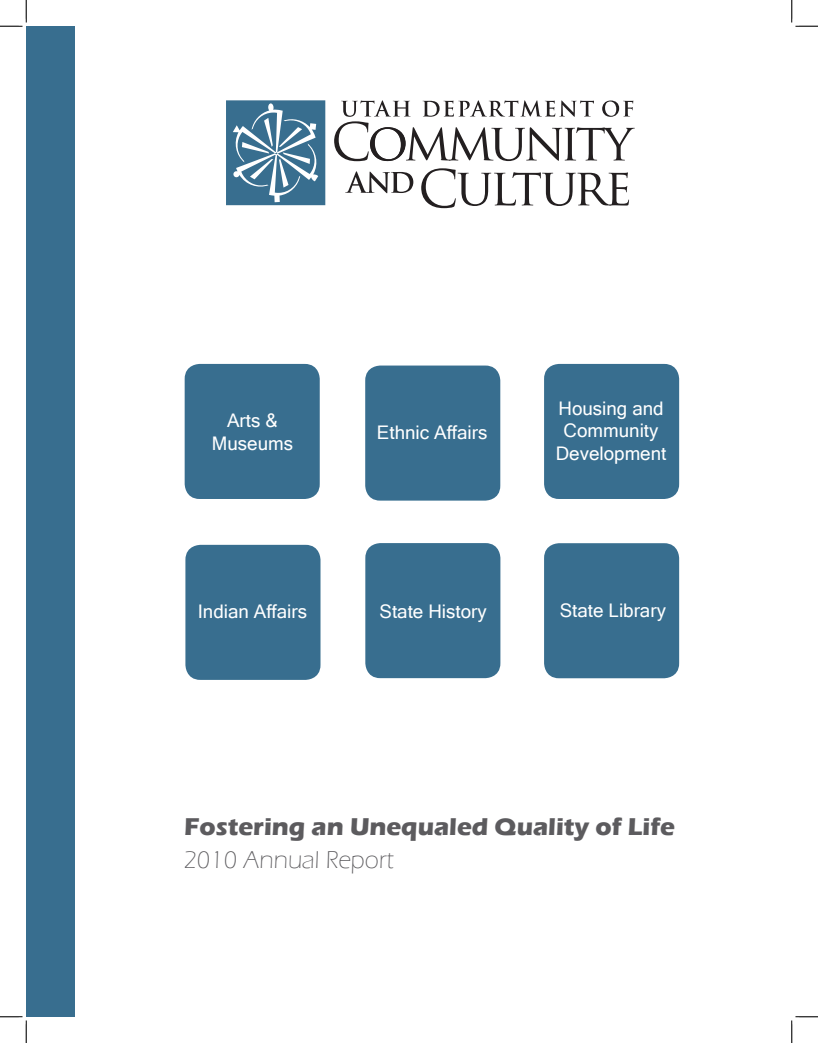
<style>
.page{position:relative;width:818px;height:1043px;background:#fff}
.page>*{position:absolute;margin:0;border:0;box-sizing:border-box;transform-origin:0 0}
.t1{font:700 25px "Eras ITC";color:#5c5b5e}
.t2{font:300 25px "Eras ITC";color:#5c5b5e}
.t3{font:18.75px/22.5px "Microsoft Sans Serif";color:#fff;text-align:center}
</style>
<div class="page">
<div style="left:185px;top:545px;width:135px;height:135px;background:#386e8f;border-radius:15px"></div>
<div style="left:185px;top:364px;width:135px;height:135px;background:#386e8f;border-radius:15px"></div>
<div style="left:365px;top:543px;width:135px;height:135px;background:#386e8f;border-radius:15px"></div>
<div style="left:544px;top:543px;width:135px;height:135px;background:#386e8f;border-radius:15px"></div>
<div style="left:544px;top:364px;width:135px;height:135px;background:#386e8f;border-radius:15px"></div>
<div style="left:365px;top:365px;width:135px;height:135px;background:#386e8f;border-radius:15px"></div>
<svg style="left:334px;top:100px;width:300px;height:61px"></svg>
<svg style="left:421px;top:168px;width:208px;height:40px"></svg>
<svg style="left:345px;top:171px;width:68px;height:22px"></svg>
<svg style="left:226px;top:100px;width:99px;height:105px;background:#5d89a3"></svg>
<div style="left:26px;top:26px;width:49px;height:990px;background:#386e8f"></div>
<svg style="left:0;top:0;width:27px;height:27px"></svg>
<svg style="left:0;top:1016px;width:27px;height:26px"></svg>
<svg style="left:791px;top:0;width:27px;height:27px"></svg>
<svg style="left:791px;top:1016px;width:27px;height:26px"></svg>
<p class="t3" style="left:212px;top:409px;width:83px">Arts &amp;<br>Museums</p>
<p class="t3" style="left:198px;top:600px;width:111px">Indian Affairs</p>
<p class="t3" style="left:377px;top:421px;width:112px">Ethnic Affairs</p>
<p class="t3" style="left:379px;top:599px;width:109px">State History</p>
<p class="t3" style="left:555px;top:396px;width:112px">Housing and<br>Community<br>Development</p>
<p class="t3" style="left:559px;top:599px;width:108px">State Library</p>
<p class="t1" style="left:184px;top:812px;width:492px">Fostering an Unequaled Quality of Life</p>
<p class="t2" style="left:183px;top:846px;width:212px">2010 Annual Report</p>
</div>
